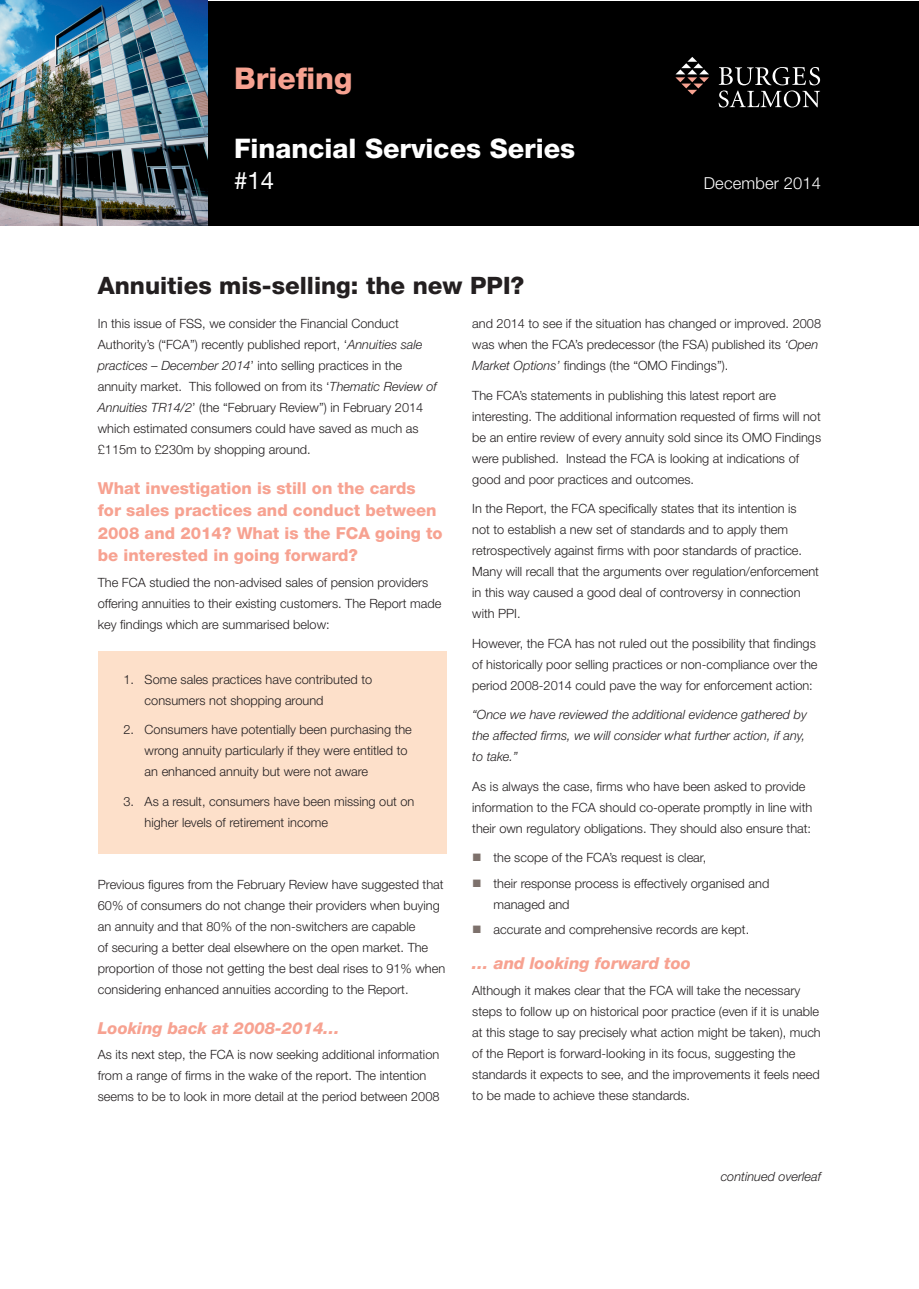
<style>
.page{position:relative;width:919px;height:1289px;background:#fff}
.page>*{position:absolute;margin:0;border:0;box-sizing:border-box;transform-origin:0 0}
.header_pink_9pt{font:800 30px "Helvetica Neue LT Std";color:#f7a291}
.t1{font:800 27px "Helvetica Neue LT Std";color:#fff}
.title_-_pink{font:800 24px "Helvetica Neue LT Std";color:#231f20}
.t2{font:24px "Helvetica Neue LT Std";color:#fff}
.title_-_pink-2{font:800 16.5px/22.5px "Helvetica Neue LT Std";color:#f7a291}
.title_-_pink-3{font:italic 800 16.5px "Helvetica Neue LT Std";color:#f7a291}
.t3{font:300 16.5px "Helvetica Neue LT Std";letter-spacing:.01em;color:#fff}
.bodytext{font:300 12.75px/21px "Helvetica Neue LT Std";color:#231f20}
.bodytextindent{font:300 12.75px/21px "Helvetica Neue LT Std";color:#231f20}
.italic_para{font:italic 300 12.75px/21px "Helvetica Neue LT Std";color:#231f20}
.bodytext-2{font:italic 300 12.75px "Helvetica Neue LT Std";color:#231f20}
.s1{font-style:italic}
</style>
<div class="page">
<div style="left:13px;top:1px;width:905px;height:224px;background:#000"></div>
<img style="left:0;top:1px;width:207px;height:224px">
<svg style="left:675px;top:57px;width:34px;height:38px"></svg>
<svg style="left:718px;top:67px;width:102px;height:40px"></svg>
<div style="left:98px;top:651px;width:348px;height:202px;background:#fde0ca"></div>
<p class="header_pink_9pt" style="left:234px;top:61px;width:120px">Briefing</p>
<p class="t1" style="left:234px;top:132px;width:343px">Financial Services Series</p>
<p class="t2" style="left:234px;top:166px;width:42px">#14</p>
<p class="t3" style="left:703px;top:173px;width:119px">December 2014</p>
<p class="title_-_pink" style="left:98px;top:271px;width:428px">Annuities mis-selling: the new PPI?</p>
<p class="bodytext" style="left:98px;top:313px;width:340px">In this issue of FSS, we consider the Financial Conduct Authority’s (“FCA”) recently published report, ‘<span class="s1">Annuities sale practices – December 2014</span>’ into selling practices in the annuity market. This followed on from its ‘<span class="s1">Thematic Review of Annuities TR14/2</span>’ (the “February Review”) in February 2014 which estimated consumers could have saved as much as £115m to £230m by shopping around.</p>
<p class="title_-_pink-2" style="left:98px;top:476px;width:346px">What investigation is still on the cards for sales practices and conduct between 2008 and 2014? What is the FCA going to be interested in going forward?</p>
<p class="bodytext" style="left:98px;top:571px;width:345px">The FCA studied the non-advised sales of pension providers offering annuities to their existing customers. The Report made key findings which are summarised below:</p>
<p class="bodytextindent" style="left:145px;top:668px;width:229px;text-indent:-21px">1. Some sales practices have contributed to consumers not shopping around</p>
<p class="bodytextindent" style="left:145px;top:719px;width:269px;text-indent:-21px">2. Consumers have potentially been purchasing the wrong annuity particularly if they were entitled to an enhanced annuity but were not aware</p>
<p class="bodytextindent" style="left:145px;top:790px;width:271px;text-indent:-21px">3. As a result, consumers have been missing out on higher levels of retirement income</p>
<p class="bodytext" style="left:98px;top:873px;width:349px">Previous figures from the February Review have suggested that 60% of consumers do not change their providers when buying an annuity and that 80% of the non-switchers are capable<br>of securing a better deal elsewhere on the open market. The proportion of those not getting the best deal rises to 91% when considering enhanced annuities according to the Report.</p>
<p class="title_-_pink-3" style="left:98px;top:1018px;width:244px">Looking back at 2008-2014…</p>
<p class="bodytext" style="left:98px;top:1043px;width:343px">As its next step, the FCA is now seeking additional information from a range of firms in the wake of the report. The intention seems to be to look in more detail at the period between 2008</p>
<p class="bodytext" style="left:472px;top:313px;width:350px">and 2014 to see if the situation has changed or improved. 2008 was when the FCA’s predecessor (the FSA) published its <span class="s1">‘Open<br>Market Options’</span> findings (the “OMO Findings”).</p>
<p class="bodytext" style="left:472px;top:384px;width:350px">The FCA’s statements in publishing this latest report are interesting. The additional information requested of firms will not be an entire review of every annuity sold since its OMO Findings were published. Instead the FCA is looking at indications of good and poor practices and outcomes.</p>
<p class="bodytext" style="left:472px;top:498px;width:348px">In the Report, the FCA specifically states that its intention is<br>not to establish a new set of standards and to apply them retrospectively against firms with poor standards of practice.<br>Many will recall that the arguments over regulation/enforcement in this way caused a good deal of controversy in connection with PPI.</p>
<p class="bodytext" style="left:472px;top:632px;width:347px">However, the FCA has not ruled out the possibility that findings of historically poor selling practices or non-compliance over the period 2008-2014 could pave the way for enforcement action:</p>
<p class="italic_para" style="left:472px;top:704px;width:336px">“Once we have reviewed the additional evidence gathered by the affected firms, we will consider what further action, if any, to take.”</p>
<p class="bodytext" style="left:472px;top:775px;width:341px">As is always the case, firms who have been asked to provide information to the FCA should co-operate promptly in line with their own regulatory obligations. They should also ensure that:</p>
<p class="bodytext" style="left:493px;top:847px;width:214px">the scope of the FCA’s request is clear,</p>
<p class="bodytext" style="left:493px;top:872px;width:277px">their response process is effectively organised and managed and</p>
<p class="bodytext" style="left:493px;top:918px;width:257px">accurate and comprehensive records are kept.</p>
<p class="title_-_pink-3" style="left:472px;top:953px;width:220px">… and looking forward too</p>
<p class="bodytext" style="left:472px;top:979px;width:350px">Although it makes clear that the FCA will take the necessary steps to follow up on historical poor practice (even if it is unable at this stage to say precisely what action might be taken), much of the Report is forward-looking in its focus, suggesting the standards it expects to see, and the improvements it feels need to be made to achieve these standards.</p>
<p class="bodytext-2" style="left:720px;top:1168px;width:102px">continued overleaf</p>
</div>
